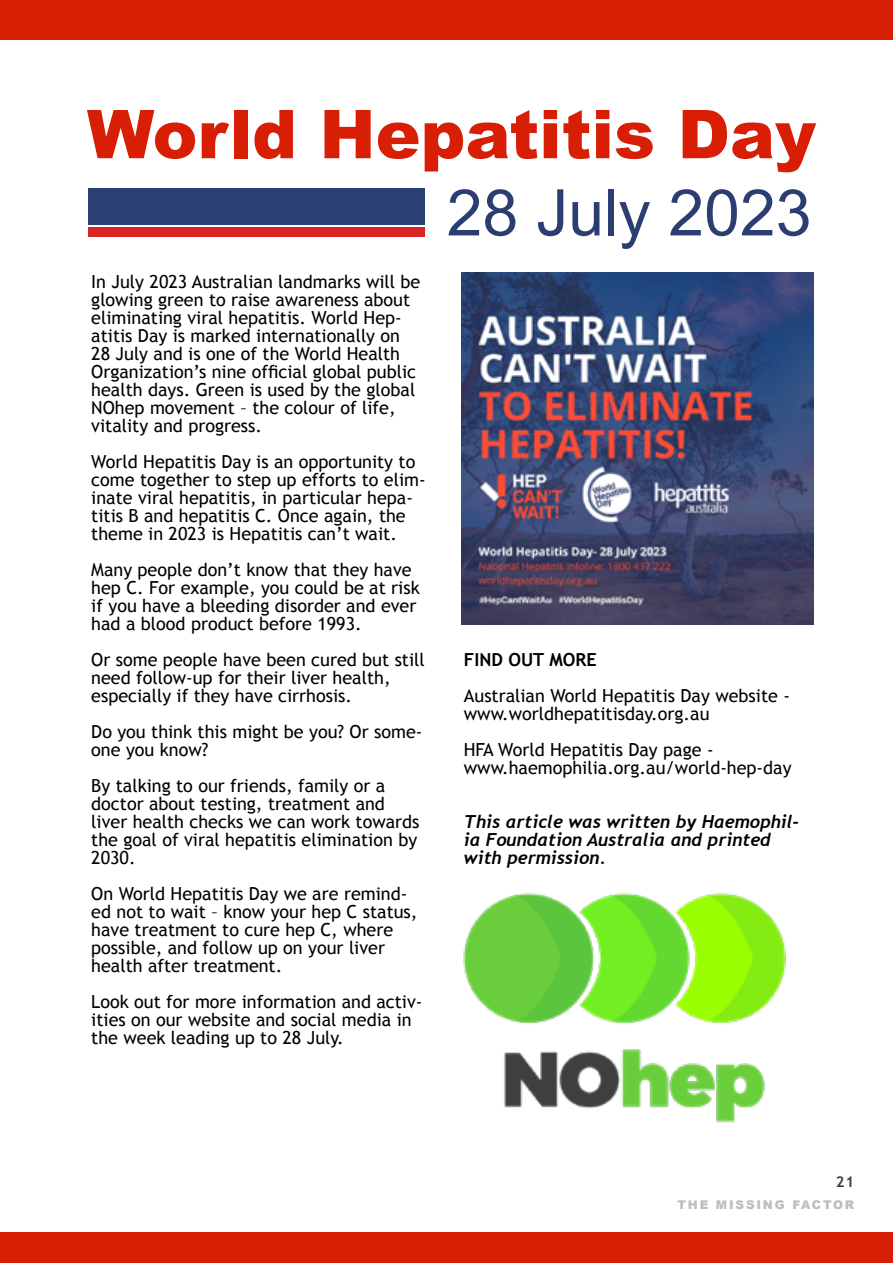
<style>
.page{position:relative;width:893px;height:1263px;background:#fff}
.page>*{position:absolute;margin:0;border:0;box-sizing:border-box;transform-origin:0 0}
.t1{font:900 67.35px "Arial";color:#d81e05}
.t2{font:64.35px "Arial";color:#2c3e71}
.t3{font:18px/18px "Trebuchet MS";color:#000}
.t4{font:italic 700 18px/18px "Trebuchet";color:#000}
.t5{font:700 18px "Trebuchet MS";color:#000}
.t6{font:700 15px "Trebuchet MS";color:#414042}
.t7{font:900 12px "Arial";letter-spacing:.15em;color:#bcbec0}
</style>
<div class="page">
<div style="left:0;top:0;width:893px;height:39px;background:#d81e05"></div>
<div style="left:0;top:1232px;width:893px;height:31px;background:#d81e05"></div>
<img style="left:463px;top:893px;width:323px;height:230px">
<img style="left:461px;top:272px;width:352px;height:353px">
<div style="left:88px;top:189px;width:336px;height:36px;background:#2c3f72"></div>
<div style="left:88px;top:228px;width:336px;height:9px;background:#d72528"></div>
<h1 class="t1" style="left:87px;top:85px;width:731px">World Hepatitis Day</h1>
<h2 class="t2" style="left:447px;top:171px;width:366px">28 July 2023</h2>
<p class="t3" style="left:91px;top:273px;width:331px">In July 2023 Australian landmarks will be glowing green to raise awareness about eliminating viral hepatitis. World Hep&shy;atitis Day is marked internationally on 28 July and is one of the World Health Organization’s nine official global public health days. Green is used by the global NOhep movement – the colour of life, vitality and progress.</p>
<p class="t3" style="left:91px;top:453px;width:336px">World Hepatitis Day is an opportunity to come together to step up efforts to elim&shy;inate viral hepatitis, in particular hepa&shy;titis B and hepatitis C. Once again, the theme in 2023 is Hepatitis can’t wait.</p>
<p class="t3" style="left:91px;top:561px;width:330px">Many people don’t know that they have hep C. For example, you could be at risk if you have a bleeding disorder and ever had a blood product before 1993.</p>
<p class="t3" style="left:91px;top:651px;width:335px">Or some people have been cured but still need follow-up for their liver health, especially if they have cirrhosis.</p>
<p class="t3" style="left:91px;top:723px;width:333px">Do you think this might be you? Or some&shy;one you know?</p>
<p class="t3" style="left:91px;top:777px;width:330px">By talking to our friends, family or a doctor about testing, treatment and liver health checks we can work towards the goal of viral hepatitis elimination by<br>2030.</p>
<p class="t3" style="left:91px;top:885px;width:328px">On World Hepatitis Day we are remind&shy;ed not to wait – know your hep C status, have treatment to cure hep C, where possible, and follow up on your liver health after treatment.</p>
<p class="t3" style="left:91px;top:993px;width:333px">Look out for more information and activ&shy;ities on our website and social media in the week leading up to 28 July.</p>
<p class="t5" style="left:464px;top:648px;width:134px">FIND OUT MORE</p>
<p class="t3" style="left:464px;top:687px;width:328px">Australian World Hepatitis Day website - www.worldhepatitisday.org.au</p>
<p class="t3" style="left:464px;top:741px;width:329px">HFA World Hepatitis Day page - www.haemophilia.org.au/world-hep-day</p>
<p class="t4" style="left:464px;top:813px;width:337px">This article was written by Haemophil&shy;ia Foundation Australia and printed with permission.</p>
<p class="t6" style="left:836px;top:1172px;width:20px">21</p>
<p class="t7" style="left:677px;top:1196px;width:178px">THE MISSING FACTOR</p>
</div>
